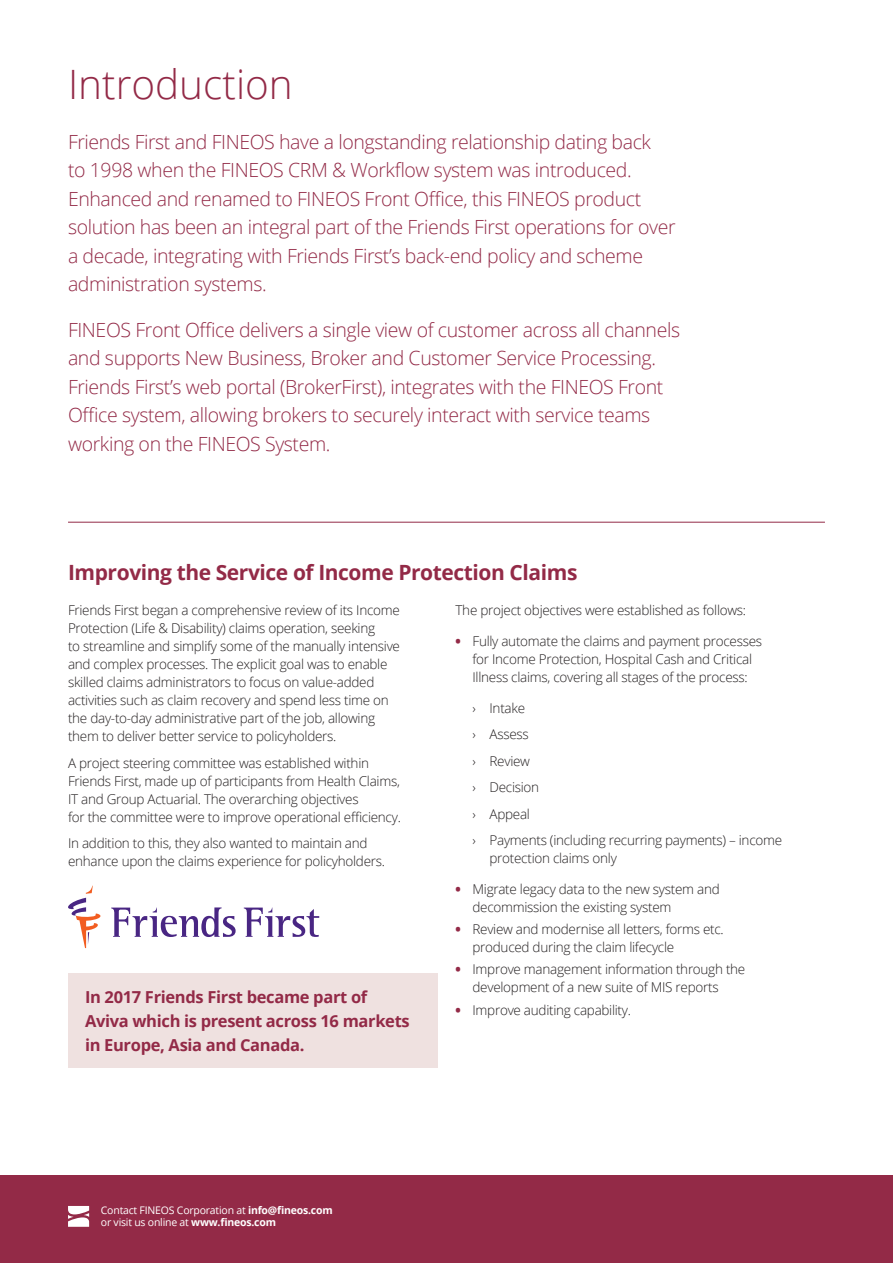
<style>
.page{position:relative;width:893px;height:1263px;background:#fff}
.page>*{position:absolute;margin:0;border:0;box-sizing:border-box;transform-origin:0 0}
.Heading-2{font:300 40.5px "Open Sans";color:#932a47}
.Heading-3{font:700 21px "Open Sans";letter-spacing:-.02em;color:#932a47}
.Intro{font:300 19.5px/28.5px "Open Sans";letter-spacing:-.02em;color:#932a47}
.Statement{font:700 16.5px/24px "Open Sans";letter-spacing:-.02em;color:#932a47}
.t1{font:300 13.5px/18px "Open Sans";letter-spacing:-.02em;color:#231f20}
.t2{font:10.5px/12.3px "Open Sans";letter-spacing:-.02em;color:#fff}
.s1{font-weight:800;color:#932a47}
.s2{font-weight:700}
</style>
<div class="page">
<div style="left:0;top:1175px;width:893px;height:88px;background:#932a47"></div>
<svg style="left:68px;top:1206px;width:21px;height:21px"></svg>
<hr style="left:68px;top:522px;width:757px;height:1px;background:#932a47">
<svg style="left:68px;top:886px;width:33px;height:62px"></svg>
<svg style="left:111px;top:907px;width:125px;height:30px"></svg>
<svg style="left:244px;top:907px;width:75px;height:30px"></svg>
<div style="left:68px;top:973px;width:370px;height:95px;background:#efe1e0"></div>
<p class="Heading-2" style="left:68px;top:57px;width:226px">Introduction</p>
<p class="Intro" style="left:68px;top:127px;width:609px">Friends First and FINEOS have a longstanding relationship dating back<br>to 1998 when the FINEOS CRM &amp; Workflow system was introduced.<br>Enhanced and renamed to FINEOS Front Office, this FINEOS product solution has been an integral part of the Friends First operations for over a decade, integrating with Friends First’s back-end policy and scheme administration systems.</p>
<p class="Intro" style="left:68px;top:315px;width:614px">FINEOS Front Office delivers a single view of customer across all channels and supports New Business, Broker and Customer Service Processing.<br>Friends First’s web portal (BrokerFirst), integrates with the FINEOS Front Office system, allowing brokers to securely interact with service teams working on the FINEOS System.</p>
<p class="Heading-3" style="left:68px;top:558px;width:511px">Improving the Service of Income Protection Claims</p>
<p class="t1" style="left:68px;top:601px;width:333px">Friends First began a comprehensive review of its Income Protection (Life &amp; Disability) claims operation, seeking<br>to streamline and simplify some of the manually intensive and complex processes. The explicit goal was to enable skilled claims administrators to focus on value-added activities such as claim recovery and spend less time on the day-to-day administrative part of the job, allowing them to deliver better service to policyholders.</p>
<p class="t1" style="left:68px;top:753px;width:334px">A project steering committee was established within Friends First, made up of participants from Health Claims, IT and Group Actuarial. The overarching objectives<br>for the committee were to improve operational efficiency.</p>
<p class="t1" style="left:68px;top:834px;width:319px">In addition to this, they also wanted to maintain and enhance upon the claims experience for policyholders.</p>
<p class="t1" style="left:455px;top:601px;width:292px">The project objectives were established as follows:</p>
<p class="t1" style="left:455px;top:632px;width:308px;text-align:center"><span class="s1">•</span> Fully automate the claims and payment processes for Income Protection, Hospital Cash and Critical<br>Illness claims, covering all stages of the process:</p>
<p class="t1" style="left:472px;top:698px;width:54px">› Intake</p>
<p class="t1" style="left:472px;top:725px;width:58px">› Assess</p>
<p class="t1" style="left:472px;top:751px;width:59px">› Review</p>
<p class="t1" style="left:472px;top:778px;width:68px">› Decision</p>
<p class="t1" style="left:472px;top:804px;width:59px">› Appeal</p>
<p class="t1" style="left:489px;top:831px;width:294px;text-indent:-17px">› Payments (including recurring payments) – income protection claims only</p>
<p class="t1" style="left:472px;top:880px;width:249px;text-indent:-17px"><span class="s1">•</span> Migrate legacy data to the new system and decommission the existing system</p>
<p class="t1" style="left:472px;top:920px;width:253px;text-indent:-17px"><span class="s1">•</span> Review and modernise all letters, forms etc. produced during the claim lifecycle</p>
<p class="t1" style="left:472px;top:960px;width:274px;text-indent:-17px"><span class="s1">•</span> Improve management information through the development of a new suite of MIS reports</p>
<p class="t1" style="left:455px;top:1000px;width:177px"><span class="s1">•</span> Improve auditing capability.</p>
<p class="Statement" style="left:85px;top:984px;width:326px">In 2017 Friends First became part of<br>Aviva which is present across 16 markets in Europe, Asia and Canada.</p>
<p class="t2" style="left:101px;top:1204px;width:233px">Contact FINEOS Corporation at <span class="s2">info@fineos.com </span>or visit us online at <span class="s2">www.fineos.com</span></p>
</div>
